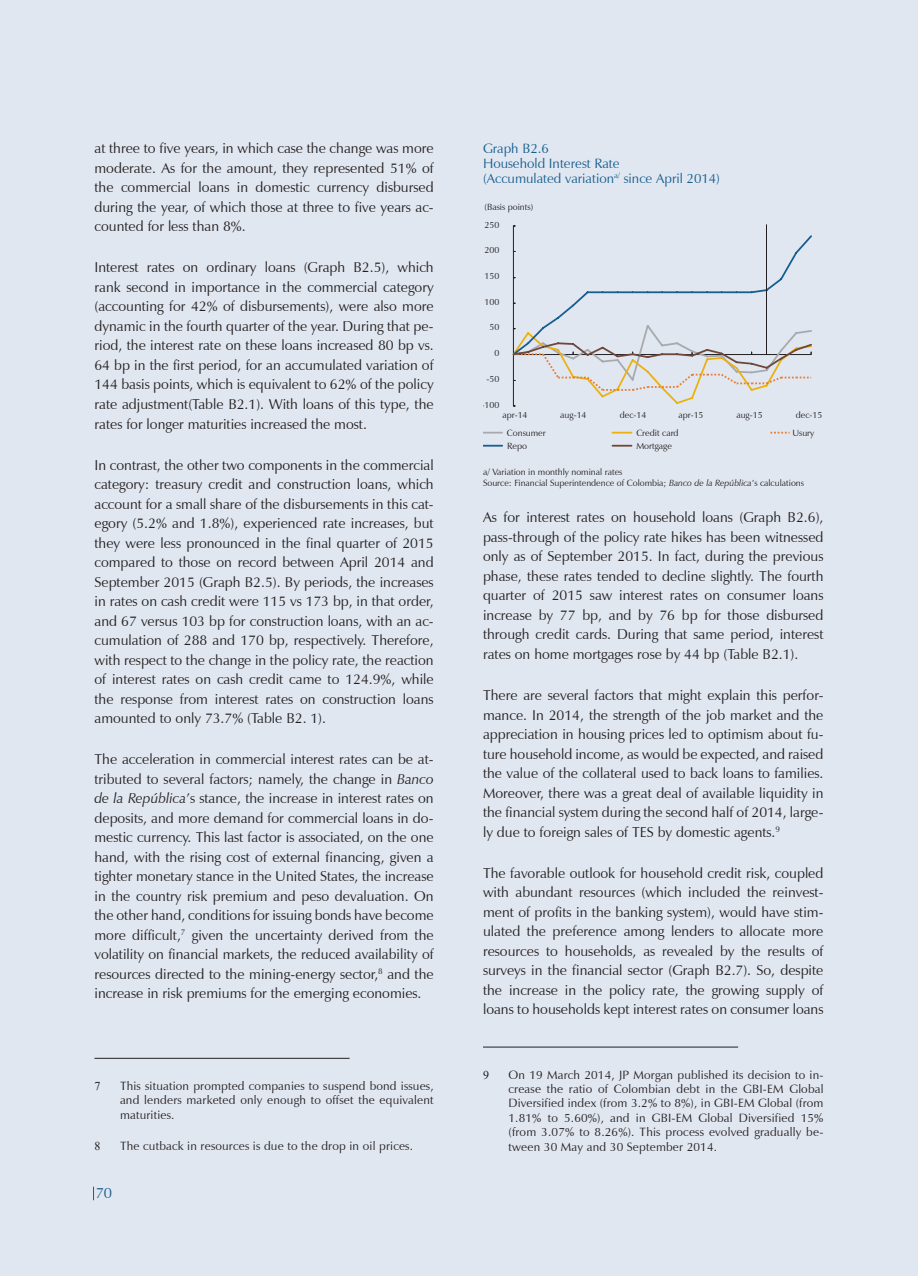
<style>
.page{position:relative;width:918px;height:1276px;background:#fff}
.page>*{position:absolute;margin:0;border:0;box-sizing:border-box;transform-origin:0 0}
.t1{font:15px "Zapf Humanist 601 BT";color:#165e8e}
.recuadro1{font:14.25px/19.5px "Zapf Humanist 601 BT";color:#231f20;text-align:justify}
.titulo_grafico{font:13.5px "Zapf Humanist 601 BT";color:#165e8e}
.pie_de_pagina_Recuad{font:12px/14.4px "Zapf Humanist 601 BT";letter-spacing:.015em;color:#231f20;text-align:justify}
.pie_de_pagina_Recuad-2{font:12px "Times New Roman";color:#231f20}
.pie_grafica{font:9px "Zapf Humanist 601 BT";color:#231f20}
.s1{font-style:italic}
</style>
<div class="page">
<div style="left:0;top:0;width:917px;height:1276px;background:#e1e7f1"></div>
<svg style="left:93px;top:1186px;width:1px;height:14px"></svg>
<hr style="left:483px;top:1046px;width:255px;height:1px;background:#231f20">
<svg style="left:483px;top:432px;width:19px;height:1px"></svg>
<svg style="left:612px;top:432px;width:20px;height:1px"></svg>
<svg style="left:770px;top:432px;width:20px;height:1px"></svg>
<svg style="left:483px;top:445px;width:19px;height:1px"></svg>
<svg style="left:612px;top:445px;width:20px;height:1px"></svg>
<hr style="left:513px;top:226px;width:1px;height:180px;background:#231f20">
<svg style="left:512px;top:234px;width:300px;height:173px"></svg>
<hr style="left:766px;top:225px;width:1px;height:129px;background:#231f20">
<hr style="left:94px;top:1058px;width:256px;height:1px;background:#231f20">
<p class="recuadro1" style="left:94px;top:139px;width:341px">at three to five years, in which case the change was more moderate. As for the amount, they represented 51% of the commercial loans in domestic currency disbursed during the year, of which those at three to five years ac&shy;counted for less than 8%.</p>
<p class="recuadro1" style="left:94px;top:258px;width:341px">Interest rates on ordinary loans (Graph B2.5), which rank second in importance in the commercial category (accounting for 42% of disbursements), were also more dynamic in the fourth quarter of the year. During that pe&shy;riod, the interest rate on these loans increased 80 bp vs.<br>64 bp in the first period, for an accumulated variation of 144 basis points, which is equivalent to 62% of the policy rate adjustment(Table B2.1). With loans of this type, the rates for longer maturities increased the most.</p>
<p class="recuadro1" style="left:94px;top:455px;width:341px">In contrast, the other two components in the commercial category: treasury credit and construction loans, which account for a small share of the disbursements in this cat&shy;egory (5.2% and 1.8%), experienced rate increases, but they were less pronounced in the final quarter of 2015 compared to those on record between April 2014 and September 2015 (Graph B2.5). By periods, the increases in rates on cash credit were 115 vs 173 bp, in that order, and 67 versus 103 bp for construction loans, with an ac&shy;cumulation of 288 and 170 bp, respectively. Therefore, with respect to the change in the policy rate, the reaction of interest rates on cash credit came to 124.9%, while the response from interest rates on construction loans amounted to only 73.7% (Table B2. 1).</p>
<p class="recuadro1" style="left:94px;top:749px;width:341px">The acceleration in commercial interest rates can be at&shy;tributed to several factors; namely, the change in <span class="s1">Banco de la República</span>’s stance, the increase in interest rates on deposits, and more demand for commercial loans in do&shy;mestic currency. This last factor is associated, on the one hand, with the rising cost of external financing, given a tighter monetary stance in the United States, the increase in the country risk premium and peso devaluation. On the other hand, conditions for issuing bonds have become more difficult,<sup>7</sup> given the uncertainty derived from the volatility on financial markets, the reduced availability of resources directed to the mining-energy sector,<sup>8</sup> and the increase in risk premiums for the emerging economies.</p>
<p class="pie_de_pagina_Recuad-2" style="left:94px;top:1077px;width:7px">7</p>
<p class="pie_de_pagina_Recuad" style="left:120px;top:1078px;width:315px">This situation prompted companies to suspend bond issues, and lenders marketed only enough to offset the equivalent maturities.</p>
<p class="pie_de_pagina_Recuad-2" style="left:94px;top:1137px;width:7px">8</p>
<p class="pie_de_pagina_Recuad" style="left:120px;top:1138px;width:295px">The cutback in resources is due to the drop in oil prices.</p>
<p class="t1" style="left:96px;top:1184px;width:18px">70</p>
<p class="titulo_grafico" style="left:483px;top:140px;width:67px">Graph B2.6</p>
<p class="titulo_grafico" style="left:483px;top:155px;width:138px">Household Interest Rate</p>
<p class="titulo_grafico" style="left:483px;top:170px;width:238px">(Accumulated variation<sup>a/</sup> since April 2014)</p>
<p class="pie_grafica" style="left:485px;top:202px;width:50px">(Basis points)</p>
<p class="pie_grafica" style="left:484px;top:219px;width:16px">250</p>
<p class="pie_grafica" style="left:484px;top:245px;width:16px">200</p>
<p class="pie_grafica" style="left:484px;top:270px;width:16px">150</p>
<p class="pie_grafica" style="left:484px;top:296px;width:16px">100</p>
<p class="pie_grafica" style="left:489px;top:322px;width:11px">50</p>
<p class="pie_grafica" style="left:494px;top:347px;width:6px">0</p>
<p class="pie_grafica" style="left:486px;top:373px;width:14px">-50</p>
<p class="pie_grafica" style="left:481px;top:399px;width:19px">-100</p>
<p class="pie_grafica" style="left:502px;top:410px;width:27px">apr-14</p>
<p class="pie_grafica" style="left:560px;top:410px;width:28px">aug-14</p>
<p class="pie_grafica" style="left:620px;top:410px;width:28px">dec-14</p>
<p class="pie_grafica" style="left:678px;top:410px;width:27px">apr-15</p>
<p class="pie_grafica" style="left:736px;top:410px;width:28px">aug-15</p>
<p class="pie_grafica" style="left:796px;top:410px;width:28px">dec-15</p>
<p class="pie_grafica" style="left:507px;top:427px;width:40px">Consumer</p>
<p class="pie_grafica" style="left:636px;top:427px;width:44px">Credit card</p>
<p class="pie_grafica" style="left:792px;top:427px;width:24px">Usury</p>
<p class="pie_grafica" style="left:507px;top:440px;width:21px">Repo</p>
<p class="pie_grafica" style="left:636px;top:440px;width:37px">Mortgage</p>
<p class="pie_grafica" style="left:483px;top:466px;width:141px">a/ Variation in monthly nominal rates</p>
<p class="pie_grafica" style="left:483px;top:477px;width:323px">Source: Financial Superintendence of Colombia; <span class="s1">Banco de la República</span>’s calculations</p>
<p class="recuadro1" style="left:483px;top:508px;width:342px">As for interest rates on household loans (Graph B2.6), pass-through of the policy rate hikes has been witnessed only as of September 2015. In fact, during the previous phase, these rates tended to decline slightly. The fourth quarter of 2015 saw interest rates on consumer loans increase by 77 bp, and by 76 bp for those disbursed through credit cards. During that same period, interest rates on home mortgages rose by 44 bp (Table B2.1).</p>
<p class="recuadro1" style="left:483px;top:685px;width:342px">There are several factors that might explain this perfor&shy;mance. In 2014, the strength of the job market and the appreciation in housing prices led to optimism about fu&shy;ture household income, as would be expected, and raised the value of the collateral used to back loans to families.<br>Moreover, there was a great deal of available liquidity in the financial system during the second half of 2014, large&shy;ly due to foreign sales of TES by domestic agents.<sup>9</sup></p>
<p class="recuadro1" style="left:483px;top:863px;width:342px">The favorable outlook for household credit risk, coupled with abundant resources (which included the reinvest&shy;ment of profits in the banking system), would have stim&shy;ulated the preference among lenders to allocate more resources to households, as revealed by the results of surveys in the financial sector (Graph B2.7). So, despite the increase in the policy rate, the growing supply of loans to households kept interest rates on consumer loans</p>
<p class="pie_de_pagina_Recuad-2" style="left:483px;top:1066px;width:7px">9</p>
<p class="pie_de_pagina_Recuad" style="left:509px;top:1067px;width:317px">On 19 March 2014, JP Morgan published its decision to in&shy;crease the ratio of Colombian debt in the GBI-EM Global Diversified index (from 3.2% to 8%), in GBI-EM Global (from 1.81% to 5.60%), and in GBI-EM Global Diversified 15% (from 3.07% to 8.26%). This process evolved gradually be&shy;tween 30 May and 30 September 2014.</p>
</div>
